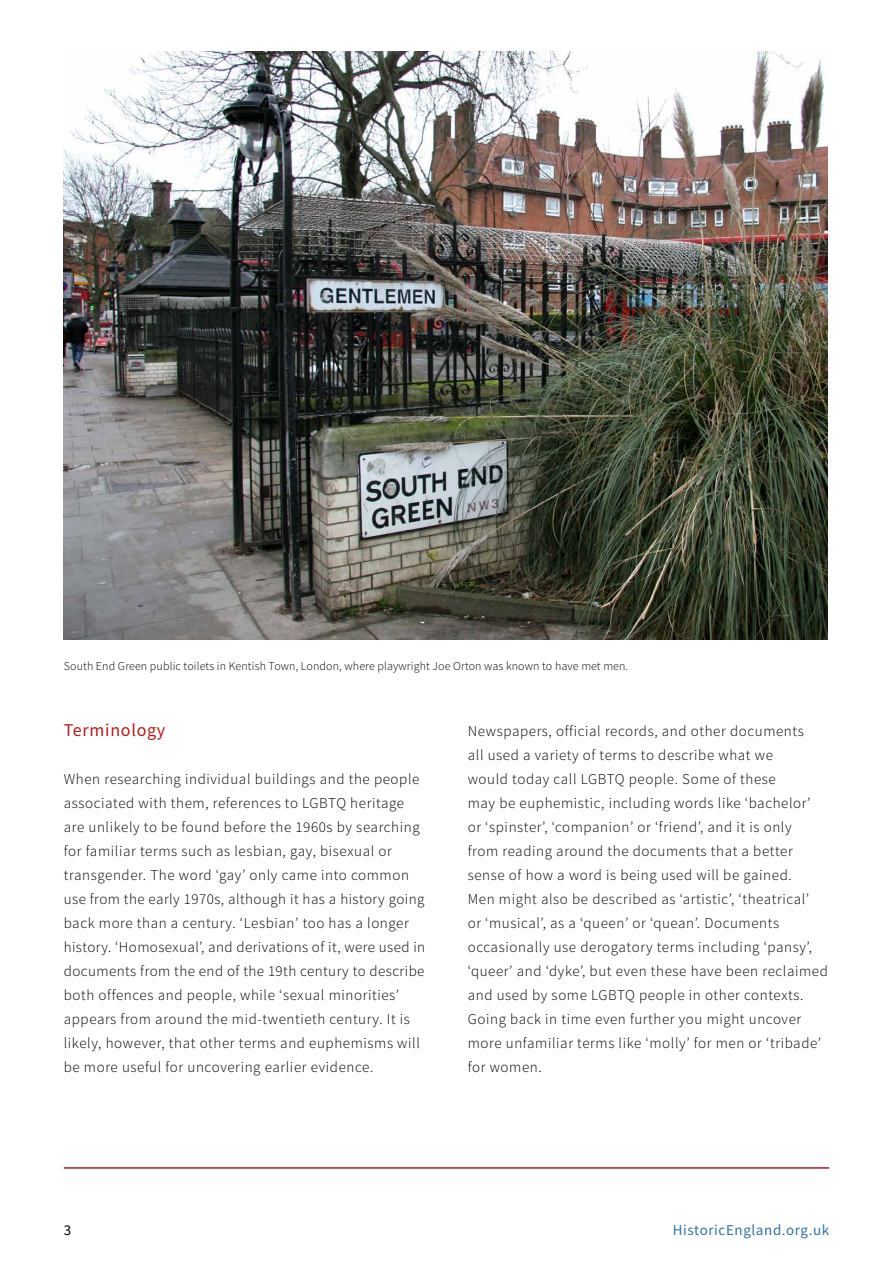
<style>
.page{position:relative;width:893px;height:1263px;background:#fff}
.page>*{position:absolute;margin:0;border:0;box-sizing:border-box;transform-origin:0 0}
.Sub_head{font:18px "Source Sans Pro";letter-spacing:.04em;color:#b71918}
.Body_Text{font:300 15px/24px "Source Sans Pro";letter-spacing:.04em;color:#000}
.t1{font:15px "Source Sans Pro";letter-spacing:.04em;color:#3174a4}
.t2{font:15px "Source Sans Pro";color:#000}
.Caption_Text{font:300 12px "Source Sans Pro";letter-spacing:.01em;color:#000}
</style>
<div class="page">
<hr style="left:64px;top:1167px;width:765px;height:2px;background:#b71918">
<img style="left:64px;top:52px;width:763px;height:588px">
<p class="Caption_Text" style="left:64px;top:659px;width:566px">South End Green public toilets in Kentish Town, London, where playwright Joe Orton was known to have met men.</p>
<p class="Sub_head" style="left:64px;top:719px;width:103px">Terminology</p>
<p class="Body_Text" style="left:64px;top:767px;width:363px">When researching individual buildings and the people associated with them, references to LGBTQ heritage are unlikely to be found before the 1960s by searching for familiar terms such as lesbian, gay, bisexual or transgender. The word ‘gay’ only came into common use from the early 1970s, although it has a history going back more than a century. ‘Lesbian’ too has a longer history. ‘Homosexual’, and derivations of it, were used in documents from the end of the 19th century to describe both offences and people, while ‘sexual minorities’ appears from around the mid-twentieth century. It is likely, however, that other terms and euphemisms will be more useful for uncovering earlier evidence.</p>
<p class="Body_Text" style="left:468px;top:719px;width:362px">Newspapers, official records, and other documents<br>all used a variety of terms to describe what we<br>would today call LGBTQ people. Some of these<br>may be euphemistic, including words like ‘bachelor’<br>or ‘spinster’, ‘companion’ or ‘friend’, and it is only<br>from reading around the documents that a better sense of how a word is being used will be gained.<br>Men might also be described as ‘artistic’, ‘theatrical’<br>or ‘musical’, as a ‘queen’ or ‘quean’. Documents occasionally use derogatory terms including ‘pansy’, ‘queer’ and ‘dyke’, but even these have been reclaimed and used by some LGBTQ people in other contexts.<br>Going back in time even further you might uncover more unfamiliar terms like ‘molly’ for men or ‘tribade’ for women.</p>
<p class="t2" style="left:64px;top:1220px;width:9px">3</p>
<p class="t1" style="left:673px;top:1220px;width:158px">HistoricEngland.org.uk</p>
</div>
